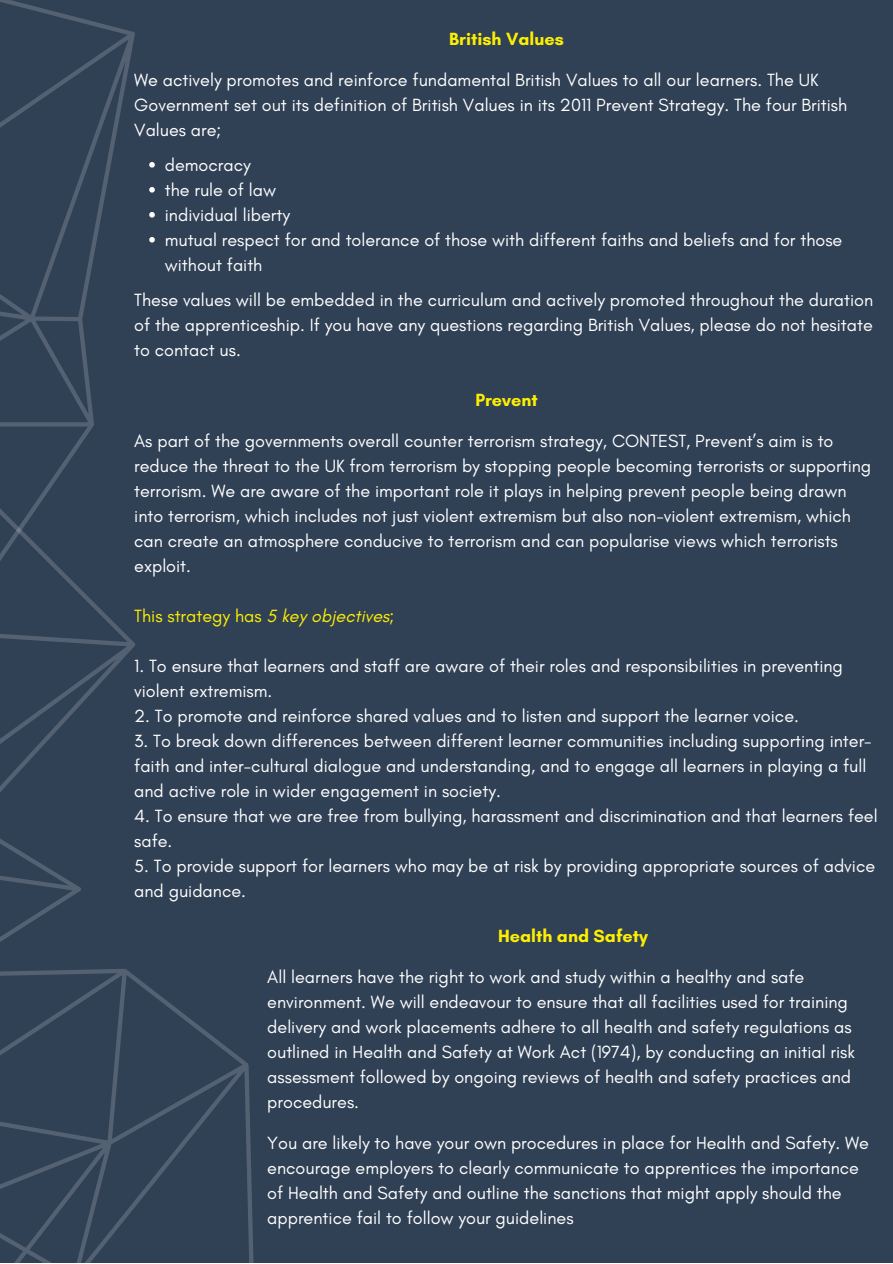
<style>
.page{position:relative;width:893px;height:1264px;background:#fff}
.page>*{position:absolute;margin:0;border:0;box-sizing:border-box;transform-origin:0 0}
.t1{font:18px/25px "Glacial Indifference";color:#fff}
.t2{font:700 18px "Glacial Indifference";color:#fcef03}
.t3{font:18px "Glacial Indifference";color:#fcef03}
.s1{font-style:italic}
</style>
<div class="page">
<div style="left:0;top:0;width:892px;height:1262px;background:#304055"></div>
<svg style="left:0;top:6px;width:154px;height:404px"></svg>
<svg style="left:149px;top:162px;width:6px;height:6px"></svg>
<svg style="left:149px;top:187px;width:6px;height:6px"></svg>
<svg style="left:149px;top:212px;width:6px;height:5px"></svg>
<svg style="left:149px;top:237px;width:6px;height:5px"></svg>
<svg style="left:0;top:976px;width:254px;height:286px"></svg>
<svg style="left:0;top:0;width:32px;height:6px"></svg>
<svg style="left:0;top:410px;width:135px;height:566px"></svg>
<p class="t2" style="left:449px;top:27px;width:116px">British Values</p>
<p class="t1" style="left:134px;top:67px;width:714px">We actively promotes and reinforce fundamental British Values to all our learners. The UK<br>Government set out its definition of British Values in its 2011 Prevent Strategy. The four British<br>Values are;</p>
<p class="t1" style="left:165px;top:152px;width:679px">democracy<br>the rule of law<br>individual liberty<br>mutual respect for and tolerance of those with different faiths and beliefs and for those without faith</p>
<p class="t1" style="left:134px;top:287px;width:740px;text-align:justify">These values will be embedded in the curriculum and actively promoted throughout the duration of the apprenticeship. If you have any questions regarding British Values, please do not hesitate to contact us.</p>
<p class="t2" style="left:475px;top:388px;width:64px">Prevent</p>
<p class="t1" style="left:134px;top:428px;width:738px">As part of the governments overall counter terrorism strategy, CONTEST, Prevent’s aim is to reduce the threat to the UK from terrorism by stopping people becoming terrorists or supporting terrorism. We are aware of the important role it plays in helping prevent people being drawn into terrorism, which includes not just violent extremism but also non-violent extremism, which can create an atmosphere conducive to terrorism and can popularise views which terrorists exploit.</p>
<p class="t3" style="left:134px;top:604px;width:261px">This strategy has <span class="s1">5 key objectives</span>;</p>
<p class="t1" style="left:134px;top:653px;width:710px">1. To ensure that learners and staff are aware of their roles and responsibilities in preventing violent extremism.</p>
<p class="t1" style="left:134px;top:703px;width:666px">2. To promote and reinforce shared values and to listen and support the learner voice.</p>
<p class="t1" style="left:134px;top:728px;width:738px">3. To break down differences between different learner communities including supporting inter&shy;faith and inter-cultural dialogue and understanding, and to engage all learners in playing a full and active role in wider engagement in society.</p>
<p class="t1" style="left:134px;top:803px;width:745px">4. To ensure that we are free from bullying, harassment and discrimination and that learners feel safe.</p>
<p class="t1" style="left:134px;top:852px;width:742px">5. To provide support for learners who may be at risk by providing appropriate sources of advice and guidance.</p>
<p class="t2" style="left:498px;top:925px;width:151px">Health and Safety</p>
<p class="t1" style="left:267px;top:964px;width:589px">All learners have the right to work and study within a healthy and safe environment. We will endeavour to ensure that all facilities used for training delivery and work placements adhere to all health and safety regulations as outlined in Health and Safety at Work Act (1974), by conducting an initial risk assessment followed by ongoing reviews of health and safety practices and procedures.</p>
<p class="t1" style="left:267px;top:1130px;width:603px">You are likely to have your own procedures in place for Health and Safety. We encourage employers to clearly communicate to apprentices the importance of Health and Safety and outline the sanctions that might apply should the apprentice fail to follow your guidelines</p>
</div>
